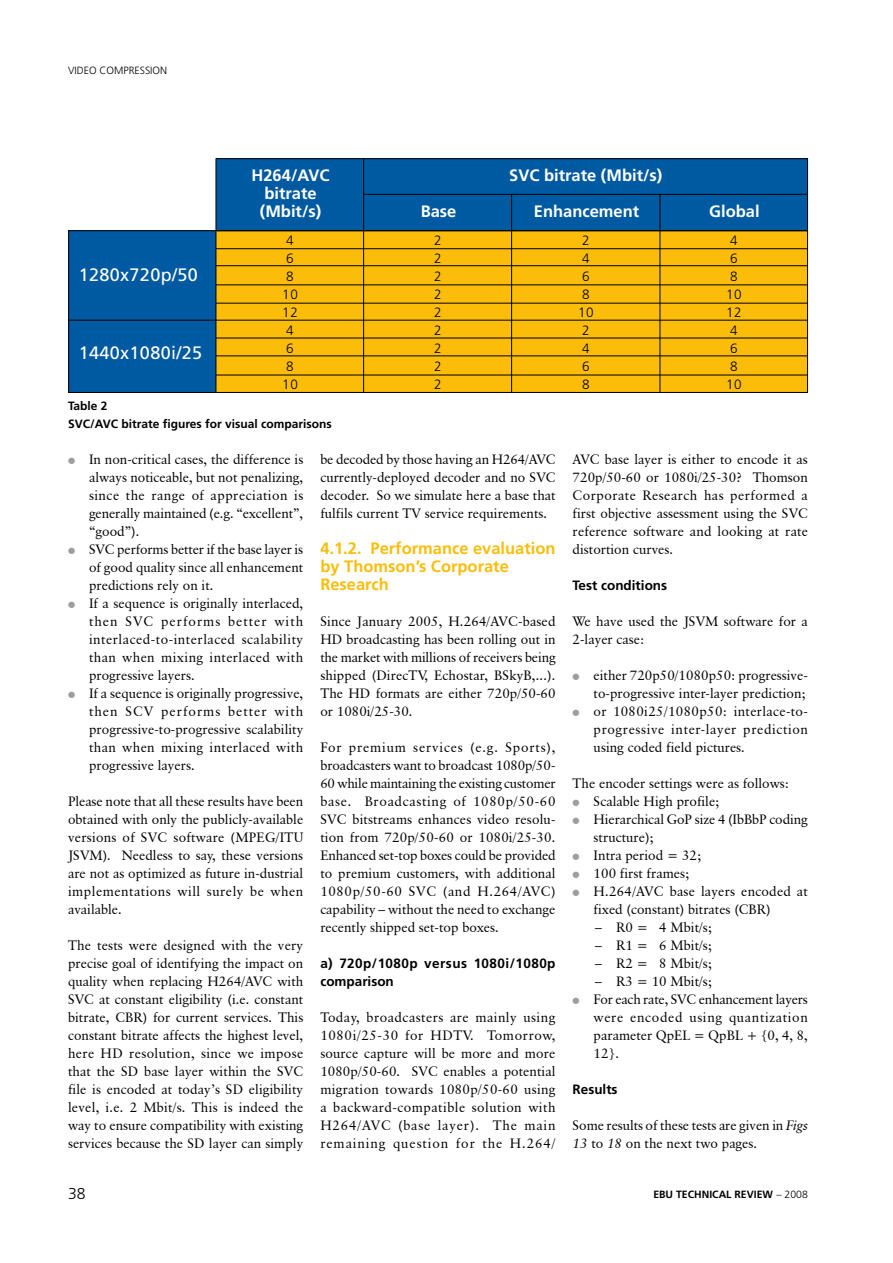
<style>
.page{position:relative;width:893px;height:1263px;background:#fff}
.page>*{position:absolute;margin:0;border:0;box-sizing:border-box;transform-origin:0 0}
.t1{font:18px "Frutiger";letter-spacing:.02em;color:#fff}
.t2{font:700 16.5px/18px "Frutiger";color:#fff;text-align:center}
.t3{font:700 16.5px/18px "Frutiger";color:#fbbd0a}
.t4{font:300 15.75px "Frutiger";color:#000}
.t5{font:13.5px/18px "Classical Garamond BT";color:#000;text-align:justify}
.t6{font:300 13.5px "Frutiger";letter-spacing:.05em;color:#000}
.t7{font:700 13.5px/18px "Frutiger";letter-spacing:.035em;color:#000}
.t8{font:700 13.5px "Frutiger";color:#000}
.t9{font:700 12px/18px "Frutiger";color:#000}
.t10{font:700 10.5px "Frutiger";color:#000}
.t11{font:300 10.5px "Frutiger";color:#000}
.s1{color:#9c9e9f}
.s2{font-style:italic}
.s3{font-weight:300}
</style>
<div class="page">
<div style="left:68px;top:230px;width:149px;height:162px;background:#005aa2"></div>
<div style="left:216px;top:158px;width:592px;height:72px;background:#005aa2"></div>
<div style="left:216px;top:230px;width:592px;height:162px;background:#fbbd0a"></div>
<hr style="left:216px;top:158px;width:592px;height:1px;background:#000">
<hr style="left:807px;top:158px;width:1px;height:234px;background:#000">
<hr style="left:68px;top:230px;width:1px;height:162px;background:#000">
<hr style="left:363px;top:158px;width:1px;height:234px;background:#000">
<hr style="left:216px;top:158px;width:1px;height:234px;background:#000">
<hr style="left:511px;top:194px;width:1px;height:198px;background:#000">
<hr style="left:216px;top:248px;width:592px;height:1px;background:#000">
<hr style="left:68px;top:230px;width:740px;height:1px;background:#000">
<hr style="left:364px;top:194px;width:444px;height:1px;background:#000">
<hr style="left:660px;top:194px;width:1px;height:198px;background:#000">
<hr style="left:216px;top:265px;width:592px;height:1px;background:#000">
<hr style="left:216px;top:284px;width:592px;height:1px;background:#000">
<hr style="left:216px;top:303px;width:592px;height:1px;background:#000">
<hr style="left:68px;top:320px;width:740px;height:1px;background:#000">
<hr style="left:216px;top:338px;width:592px;height:1px;background:#000">
<hr style="left:216px;top:355px;width:592px;height:1px;background:#000">
<hr style="left:216px;top:375px;width:592px;height:1px;background:#000">
<hr style="left:68px;top:392px;width:740px;height:1px;background:#000">
<p class="t11" style="left:68px;top:65px;width:101px">VIDEO COMPRESSION</p>
<h1 class="t1" style="left:79px;top:264px;width:121px">1280x720p/50</h1>
<h1 class="t1" style="left:79px;top:342px;width:125px">1440x1080i/25</h1>
<p class="t2" style="left:252px;top:166px;width:80px">H264/AVC bitrate (Mbit/s)</p>
<p class="t2" style="left:509px;top:166px;width:155px">SVC bitrate (Mbit/s)</p>
<p class="t2" style="left:534px;top:202px;width:107px">Enhancement</p>
<p class="t2" style="left:709px;top:202px;width:52px">Global</p>
<p class="t2" style="left:421px;top:202px;width:37px">Base</p>
<p class="t6" style="left:286px;top:233px;width:9px">4</p>
<p class="t6" style="left:434px;top:233px;width:9px">2</p>
<p class="t6" style="left:582px;top:233px;width:9px">2</p>
<p class="t6" style="left:730px;top:233px;width:9px">4</p>
<p class="t6" style="left:286px;top:251px;width:9px">6</p>
<p class="t6" style="left:434px;top:251px;width:9px">2</p>
<p class="t6" style="left:582px;top:251px;width:9px">4</p>
<p class="t6" style="left:730px;top:251px;width:9px">6</p>
<p class="t6" style="left:286px;top:269px;width:9px">8</p>
<p class="t6" style="left:434px;top:269px;width:9px">2</p>
<p class="t6" style="left:582px;top:269px;width:9px">6</p>
<p class="t6" style="left:730px;top:269px;width:9px">8</p>
<p class="t6" style="left:282px;top:287px;width:17px">10</p>
<p class="t6" style="left:434px;top:287px;width:9px">2</p>
<p class="t6" style="left:582px;top:287px;width:9px">8</p>
<p class="t6" style="left:726px;top:287px;width:17px">10</p>
<p class="t6" style="left:282px;top:305px;width:17px">12</p>
<p class="t6" style="left:434px;top:305px;width:9px">2</p>
<p class="t6" style="left:578px;top:305px;width:17px">10</p>
<p class="t6" style="left:726px;top:305px;width:17px">12</p>
<p class="t6" style="left:286px;top:323px;width:9px">4</p>
<p class="t6" style="left:434px;top:323px;width:9px">2</p>
<p class="t6" style="left:582px;top:323px;width:9px">2</p>
<p class="t6" style="left:730px;top:323px;width:9px">4</p>
<p class="t6" style="left:286px;top:341px;width:9px">6</p>
<p class="t6" style="left:434px;top:341px;width:9px">2</p>
<p class="t6" style="left:582px;top:341px;width:9px">4</p>
<p class="t6" style="left:730px;top:341px;width:9px">6</p>
<p class="t6" style="left:286px;top:359px;width:9px">8</p>
<p class="t6" style="left:434px;top:359px;width:9px">2</p>
<p class="t6" style="left:582px;top:359px;width:9px">6</p>
<p class="t6" style="left:730px;top:359px;width:9px">8</p>
<p class="t6" style="left:282px;top:377px;width:17px">10</p>
<p class="t6" style="left:434px;top:377px;width:9px">2</p>
<p class="t6" style="left:582px;top:377px;width:9px">8</p>
<p class="t6" style="left:726px;top:377px;width:17px">10</p>
<p class="t9" style="left:68px;top:397px;width:265px">Table 2<br>SVC/AVC bitrate figures for visual comparisons</p>
<p class="t5" style="left:89px;top:450px;width:216px;text-indent:-21px"><span class="s1">●</span> In non-critical cases, the difference is always noticeable, but not penalizing, since the range of appreciation is generally maintained (e.g. “excellent”, “good”).</p>
<p class="t5" style="left:89px;top:540px;width:216px;text-indent:-21px"><span class="s1">●</span> SVC performs better if the base layer is of good quality since all enhancement predictions rely on it.</p>
<p class="t5" style="left:89px;top:594px;width:216px;text-indent:-21px"><span class="s1">●</span> If a sequence is originally interlaced, then SVC performs better with interlaced-to-interlaced scalability than when mixing interlaced with progressive layers.</p>
<p class="t5" style="left:89px;top:684px;width:216px;text-indent:-21px"><span class="s1">●</span> If a sequence is originally progressive, then SCV performs better with progressive-to-progressive scalability than when mixing interlaced with progressive layers.</p>
<p class="t5" style="left:68px;top:792px;width:237px">Please note that all these results have been obtained with only the publicly-available versions of SVC software (MPEG/ITU JSVM). Needless to say, these versions are not as optimized as future in-dustrial implementations will surely be when available.</p>
<p class="t5" style="left:68px;top:936px;width:237px">The tests were designed with the very precise goal of identifying the impact on quality when replacing H264/AVC with SVC at constant eligibility (i.e. constant bitrate, CBR) for current services. This constant bitrate affects the highest level, here HD resolution, since we impose that the SD base layer within the SVC file is encoded at today’s SD eligibility level, i.e. 2 Mbit/s. This is indeed the way to ensure compatibility with existing services because the SD layer can simply</p>
<p class="t5" style="left:320px;top:450px;width:237px">be decoded by those having an H264/AVC currently-deployed decoder and no SVC decoder. So we simulate here a base that fulfils current TV service requirements.</p>
<p class="t3" style="left:320px;top:540px;width:237px">4.1.2. Performance evaluation by Thomson’s Corporate<br>Research</p>
<p class="t5" style="left:320px;top:612px;width:237px">Since January 2005, H.264/AVC-based HD broadcasting has been rolling out in the market with millions of receivers being shipped (DirecTV, Echostar, BSkyB,...).<br>The HD formats are either 720p/50-60 or 1080i/25-30.</p>
<p class="t5" style="left:320px;top:738px;width:237px">For premium services (e.g. Sports), broadcasters want to broadcast 1080p/50- 60 while maintaining the existing customer base. Broadcasting of 1080p/50-60<br>SVC bitstreams enhances video resolu&shy;tion from 720p/50-60 or 1080i/25-30.<br>Enhanced set-top boxes could be provided to premium customers, with additional 1080p/50-60 SVC (and H.264/AVC) capability – without the need to exchange recently shipped set-top boxes.</p>
<p class="t7" style="left:320px;top:955px;width:237px">a) 720p/1080p versus 1080i/1080p comparison</p>
<p class="t5" style="left:320px;top:1008px;width:237px">Today, broadcasters are mainly using 1080i/25-30 for HDTV. Tomorrow, source capture will be more and more 1080p/50-60. SVC enables a potential migration towards 1080p/50-60 using a backward-compatible solution with H264/AVC (base layer). The main remaining question for the H.264/</p>
<p class="t5" style="left:573px;top:450px;width:237px">AVC base layer is either to encode it as 720p/50-60 or 1080i/25-30? Thomson Corporate Research has performed a first objective assessment using the SVC reference software and looking at rate distortion curves.</p>
<p class="t8" style="left:573px;top:578px;width:96px">Test conditions</p>
<p class="t5" style="left:573px;top:612px;width:237px">We have used the JSVM software for a<br>2-layer case:</p>
<p class="t5" style="left:573px;top:666px;width:237px;text-align:right"><span class="s1">●</span> either 720p50/1080p50: progressive&shy;to-progressive inter-layer prediction;</p>
<p class="t5" style="left:594px;top:702px;width:216px;text-indent:-21px"><span class="s1">●</span> or 1080i25/1080p50: interlace-to&shy;progressive inter-layer prediction using coded field pictures.</p>
<p class="t5" style="left:573px;top:774px;width:218px">The encoder settings were as follows:</p>
<p class="t5" style="left:573px;top:792px;width:149px"><span class="s1">●</span> Scalable High profile;</p>
<p class="t5" style="left:594px;top:810px;width:216px;text-indent:-21px"><span class="s1">●</span> Hierarchical GoP size 4 (IbBbP coding structure);</p>
<p class="t5" style="left:573px;top:846px;width:130px"><span class="s1">●</span> Intra period = 32;</p>
<p class="t5" style="left:573px;top:864px;width:118px"><span class="s1">●</span> 100 first frames;</p>
<p class="t5" style="left:594px;top:882px;width:216px;text-indent:-21px"><span class="s1">●</span> H.264/AVC base layers encoded at fixed (constant) bitrates (CBR)</p>
<p class="t5" style="left:595px;top:918px;width:119px">– R0 = 4 Mbit/s;</p>
<p class="t5" style="left:595px;top:936px;width:119px">– R1 = 6 Mbit/s;</p>
<p class="t5" style="left:595px;top:954px;width:119px">– R2 = 8 Mbit/s;</p>
<p class="t5" style="left:595px;top:972px;width:119px">– R3 = 10 Mbit/s;</p>
<p class="t5" style="left:594px;top:990px;width:216px;text-indent:-21px"><span class="s1">●</span> For each rate, SVC enhancement layers were encoded using quantization parameter QpEL = QpBL + {0, 4, 8, 12}.</p>
<p class="t8" style="left:573px;top:1082px;width:46px">Results</p>
<p class="t5" style="left:573px;top:1116px;width:237px">Some results of these tests are given in <span class="s2">Figs<br>13</span> to <span class="s2">18</span> on the next two pages.</p>
<p class="t4" style="left:68px;top:1185px;width:19px">38</p>
<p class="t10" style="left:653px;top:1188px;width:156px">EBU TECHNICAL REVIEW <span class="s3">– 2008</span></p>
</div>
